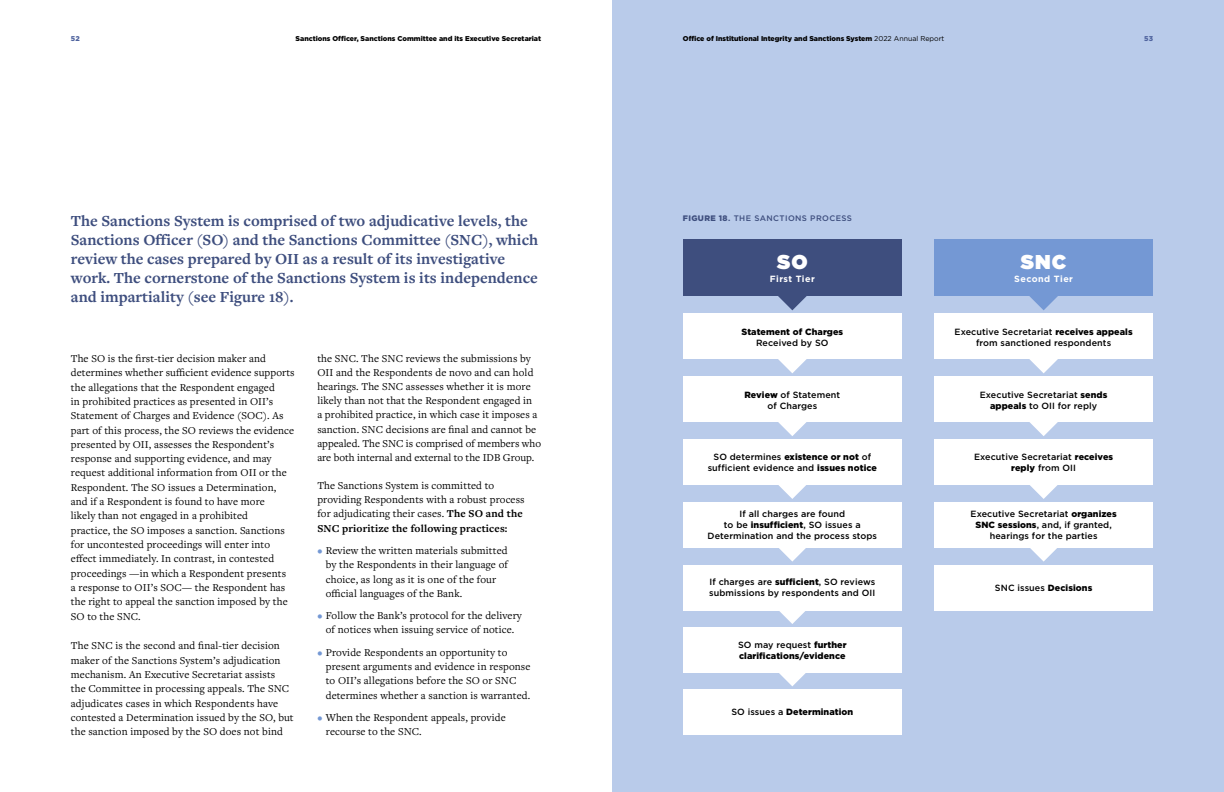
<style>
.page{position:relative;width:1224px;height:792px;background:#fff}
.page>*{position:absolute;margin:0;border:0;box-sizing:border-box;transform-origin:0 0}
.t1{font:900 20px "Gotham";color:#fff}
.t2{font:700 16px/19px "Freight Text Pro";color:#3e4e7e}
.t3{font:11px/14.3px "Freight Text Pro";letter-spacing:.01em;color:#000}
.t4{font:500 9px/11px "Gotham";letter-spacing:.01em;color:#000;text-align:center}
.t5{font:900 9px "Gotham";letter-spacing:.01em;color:#000}
.t6{font:700 9px "Gotham";letter-spacing:.05em;color:#fff}
.t7{font:500 8px "Gotham";letter-spacing:.05em;color:#3e4e7e}
.t8{font:900 7px "Gotham";color:#000}
.t9{font:900 7px "Gotham";color:#4f639e}
.s1{font-weight:400}
.s2{font-weight:700}
.s3{color:#7498d4}
.s4{font-weight:900}
.s5{font-weight:500}
</style>
<div class="page">
<div style="left:612px;top:0;width:612px;height:792px;background:#b9cbea"></div>
<div style="left:683px;top:690px;width:219px;height:45px;background:#fff"></div>
<div style="left:683px;top:314px;width:219px;height:45px;background:#fff"></div>
<svg style="left:778px;top:359px;width:29px;height:14px"></svg>
<div style="left:934px;top:314px;width:219px;height:45px;background:#fff"></div>
<svg style="left:1029px;top:359px;width:29px;height:14px"></svg>
<div style="left:683px;top:377px;width:219px;height:45px;background:#fff"></div>
<svg style="left:778px;top:422px;width:29px;height:14px"></svg>
<div style="left:934px;top:377px;width:219px;height:45px;background:#fff"></div>
<svg style="left:1029px;top:422px;width:29px;height:14px"></svg>
<div style="left:683px;top:440px;width:219px;height:45px;background:#fff"></div>
<svg style="left:778px;top:485px;width:28px;height:14px"></svg>
<div style="left:934px;top:440px;width:219px;height:45px;background:#fff"></div>
<svg style="left:1030px;top:485px;width:28px;height:14px"></svg>
<div style="left:683px;top:502px;width:219px;height:46px;background:#fff"></div>
<svg style="left:779px;top:548px;width:27px;height:14px"></svg>
<div style="left:934px;top:502px;width:219px;height:46px;background:#fff"></div>
<svg style="left:1030px;top:548px;width:27px;height:14px"></svg>
<div style="left:683px;top:565px;width:219px;height:45px;background:#fff"></div>
<svg style="left:777px;top:610px;width:31px;height:14px"></svg>
<div style="left:934px;top:565px;width:219px;height:45px;background:#fff"></div>
<div style="left:683px;top:627px;width:219px;height:46px;background:#fff"></div>
<svg style="left:779px;top:673px;width:27px;height:13px"></svg>
<svg style="left:778px;top:296px;width:29px;height:14px"></svg>
<div style="left:683px;top:240px;width:219px;height:56px;background:#3e4e7e"></div>
<svg style="left:1029px;top:296px;width:29px;height:14px"></svg>
<div style="left:934px;top:240px;width:219px;height:56px;background:#7498d4"></div>
<p class="t9" style="left:71px;top:34px;width:11px">52</p>
<p class="t8" style="left:296px;top:34px;width:247px">Sanctions Officer, Sanctions Committee and its Executive Secretariat</p>
<p class="t8" style="left:683px;top:34px;width:263px">Office of Institutional Integrity and Sanctions System <span class="s1">2022 Annual Report</span></p>
<p class="t9" style="left:1144px;top:34px;width:11px">53</p>
<p class="t2" style="left:71px;top:211px;width:469px">The Sanctions System is comprised of two adjudicative levels, the Sanctions Officer (SO) and the Sanctions Committee (SNC), which review the cases prepared by OII as a result of its investigative work. The cornerstone of the Sanctions System is its independence and impartiality (see Figure 18).</p>
<p class="t3" style="left:71px;top:351px;width:225px">The SO is the first-tier decision maker and determines whether sufficient evidence supports the allegations that the Respondent engaged<br>in prohibited practices as presented in OII’s Statement of Charges and Evidence (SOC). As part of this process, the SO reviews the evidence presented by OII, assesses the Respondent’s response and supporting evidence, and may request additional information from OII or the Respondent. The SO issues a Determination, and if a Respondent is found to have more<br>likely than not engaged in a prohibited<br>practice, the SO imposes a sanction. Sanctions for uncontested proceedings will enter into effect immediately. In contrast, in contested proceedings —in which a Respondent presents<br>a response to OII’s SOC— the Respondent has the right to appeal the sanction imposed by the SO to the SNC.</p>
<p class="t3" style="left:71px;top:638px;width:224px">The SNC is the second and final-tier decision maker of the Sanctions System’s adjudication mechanism. An Executive Secretariat assists<br>the Committee in processing appeals. The SNC adjudicates cases in which Respondents have contested a Determination issued by the SO, but the sanction imposed by the SO does not bind</p>
<p class="t3" style="left:317px;top:351px;width:225px">the SNC. The SNC reviews the submissions by OII and the Respondents de novo and can hold hearings. The SNC assesses whether it is more likely than not that the Respondent engaged in<br>a prohibited practice, in which case it imposes a sanction. SNC decisions are final and cannot be appealed. The SNC is comprised of members who are both internal and external to the IDB Group.</p>
<p class="t3" style="left:317px;top:478px;width:209px">The Sanctions System is committed to providing Respondents with a robust process for adjudicating their cases. <span class="s2">The SO and the SNC prioritize the following practices:</span></p>
<p class="t3" style="left:326px;top:543px;width:184px;text-indent:-9px"><span class="s3">•</span> Review the written materials submitted by the Respondents in their language of choice, as long as it is one of the four official languages of the Bank.</p>
<p class="t3" style="left:317px;top:608px;width:206px;text-align:center"><span class="s3">•</span> Follow the Bank’s protocol for the delivery of notices when issuing service of notice.</p>
<p class="t3" style="left:326px;top:645px;width:206px;text-indent:-9px"><span class="s3">•</span> Provide Respondents an opportunity to present arguments and evidence in response to OII’s allegations before the SO or SNC determines whether a sanction is warranted.</p>
<p class="t3" style="left:326px;top:710px;width:181px;text-indent:-9px"><span class="s3">•</span> When the Respondent appeals, provide recourse to the SNC.</p>
<p class="t7" style="left:683px;top:213px;width:171px"><span class="s4">FIGURE 18</span><span class="s2">.</span> THE SANCTIONS PROCESS</p>
<p class="t1" style="left:777px;top:250px;width:32px">SO</p>
<p class="t6" style="left:770px;top:274px;width:47px">First Tier</p>
<p class="t1" style="left:1021px;top:250px;width:47px">SNC</p>
<p class="t6" style="left:1014px;top:274px;width:60px">Second Tier</p>
<p class="t5" style="left:741px;top:326px;width:103px">Statement of Charges</p>
<p class="t4" style="left:756px;top:337px;width:74px">Received by SO</p>
<p class="t4" style="left:955px;top:326px;width:180px">Executive Secretariat <span class="s4">receives appeals </span>from sanctioned respondents</p>
<p class="t4" style="left:744px;top:389px;width:97px"><span class="s4">Review</span> of Statement</p>
<p class="t4" style="left:767px;top:400px;width:51px">of Charges</p>
<p class="t4" style="left:713px;top:452px;width:159px">SO determines <span class="s4">existence or not</span> of</p>
<p class="t4" style="left:708px;top:463px;width:171px">sufficient evidence and <span class="s4">issues notice</span></p>
<p class="t4" style="left:724px;top:508px;width:138px">If all charges are found<br>to be <span class="s4">insufficient</span>, SO issues a</p>
<p class="t4" style="left:708px;top:530px;width:171px">Determination and the process stops</p>
<p class="t4" style="left:710px;top:576px;width:167px">If charges are <span class="s4">sufficient</span>, SO reviews</p>
<p class="t4" style="left:709px;top:587px;width:168px">submissions by respondents and OII</p>
<p class="t4" style="left:738px;top:639px;width:110px">SO may request <span class="s4">further</span></p>
<p class="t5" style="left:739px;top:650px;width:108px">clarifications/evidence</p>
<p class="t5" style="left:731px;top:707px;width:124px"><span class="s5">SO issues a</span> Determination</p>
<p class="t4" style="left:980px;top:389px;width:129px">Executive Secretariat <span class="s4">sends</span></p>
<p class="t4" style="left:990px;top:400px;width:109px"><span class="s4">appeals</span> to OII for reply</p>
<p class="t4" style="left:974px;top:452px;width:141px">Executive Secretariat <span class="s4">receives</span></p>
<p class="t4" style="left:1011px;top:463px;width:66px"><span class="s4">reply</span> from OII</p>
<p class="t4" style="left:971px;top:508px;width:148px">Executive Secretariat <span class="s4">organizes</span></p>
<p class="t4" style="left:975px;top:519px;width:138px"><span class="s4">SNC sessions</span>, and, if granted,</p>
<p class="t4" style="left:990px;top:530px;width:109px">hearings for the parties</p>
<p class="t4" style="left:995px;top:583px;width:99px">SNC issues <span class="s4">Decisions</span></p>
</div>
